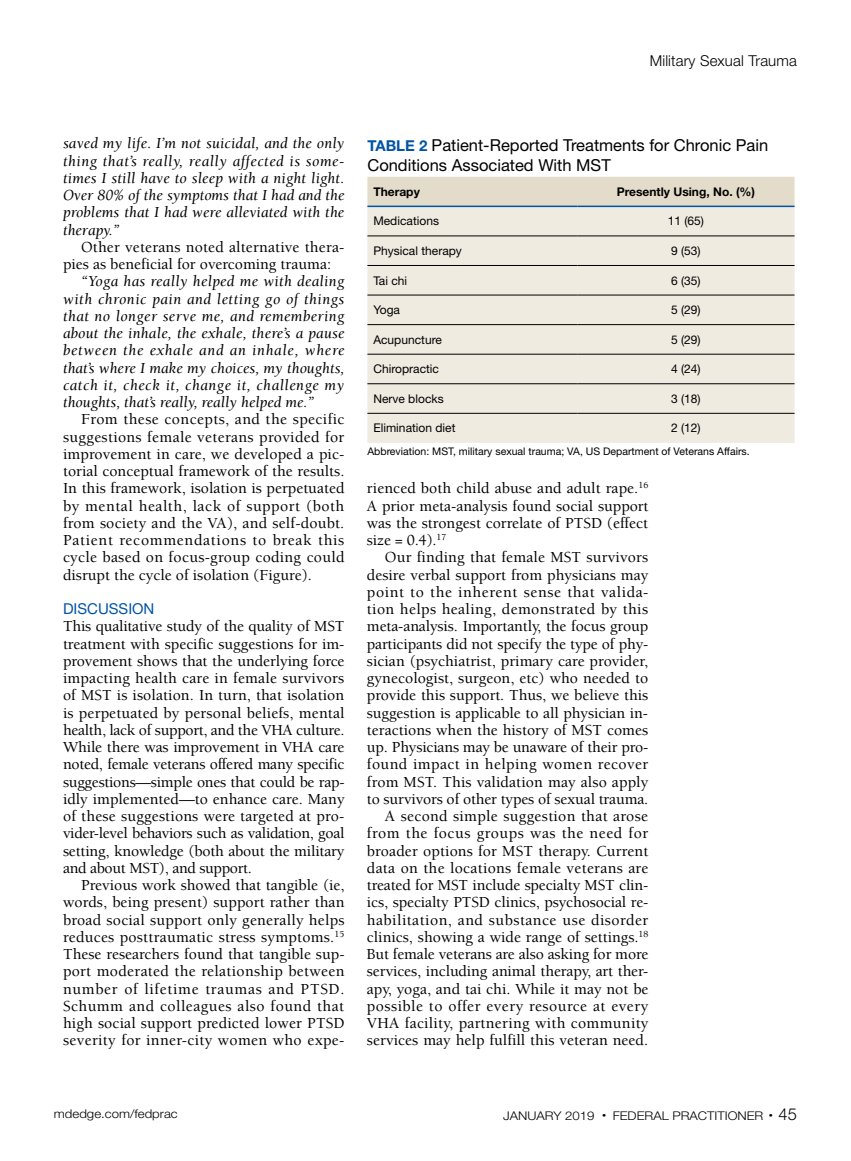
<style>
.page{position:relative;width:851px;height:1161px;background:#fff}
.page>*{position:absolute;margin:0;border:0;box-sizing:border-box;transform-origin:0 0}
.t1{font:16.5px/19.5px "Helvetica Neue LT Std";color:#000}
.t2{font:500 15.75px/17.2px "Berkeley Std";color:#000;text-align:justify}
.t3{font:italic 15.75px/17.2px "Berkeley Std";letter-spacing:.005em;color:#000;text-align:justify}
.t4{font:300 15px "Helvetica Neue LT Std";letter-spacing:.01em;color:#000}
.t5{font:15px "Helvetica Neue LT Std";color:#0054a6}
.t6{font:12px "Helvetica Neue LT Std";color:#000}
.t7{font:300 12px "Helvetica Neue LT Std";color:#000;scale:1.1 1}
.t8{font:700 12px "Helvetica Neue LT Std";color:#000}
.t9{font:10.5px "Helvetica Neue LT Std";color:#000}
.s1{font-weight:700;font-size:15px;color:#0054a6}
.s2{font-size:16.5px}
</style>
<div class="page">
<div style="left:367px;top:177px;width:427px;height:29px;background:#e4dcca"></div>
<div style="left:367px;top:207px;width:427px;height:236px;background:#efebe1"></div>
<hr style="left:367px;top:236px;width:210px;height:1px;background:#000">
<hr style="left:577px;top:236px;width:217px;height:1px;background:#000">
<hr style="left:367px;top:265px;width:210px;height:1px;background:#000">
<hr style="left:577px;top:265px;width:217px;height:1px;background:#000">
<hr style="left:367px;top:295px;width:210px;height:1px;background:#000">
<hr style="left:577px;top:295px;width:217px;height:1px;background:#000">
<hr style="left:367px;top:324px;width:210px;height:1px;background:#000">
<hr style="left:577px;top:324px;width:217px;height:1px;background:#000">
<hr style="left:367px;top:354px;width:210px;height:1px;background:#000">
<hr style="left:577px;top:354px;width:217px;height:1px;background:#000">
<hr style="left:367px;top:384px;width:210px;height:1px;background:#000">
<hr style="left:577px;top:384px;width:217px;height:1px;background:#000">
<hr style="left:367px;top:413px;width:210px;height:1px;background:#000">
<hr style="left:577px;top:413px;width:217px;height:1px;background:#000">
<hr style="left:367px;top:206px;width:210px;height:1px;background:#0054a6">
<hr style="left:577px;top:206px;width:217px;height:1px;background:#0054a6">
<p class="t4" style="left:649px;top:52px;width:149px">Military Sexual Trauma</p>
<p class="t3" style="left:63px;top:135px;width:283px">saved my life. I’m not suicidal, and the only thing that’s really, really affected is some&shy;times I still have to sleep with a night light.<br>Over 80% of the symptoms that I had and the problems that I had were alleviated with the therapy.”</p>
<p class="t2" style="left:63px;top:239px;width:283px;text-indent:18px">Other veterans noted alternative thera&shy;pies as beneficial for overcoming trauma:</p>
<p class="t3" style="left:63px;top:273px;width:283px;text-indent:18px">“Yoga has really helped me with dealing with chronic pain and letting go of things that no longer serve me, and remembering about the inhale, the exhale, there’s a pause between the exhale and an inhale, where that’s where I make my choices, my thoughts, catch it, check it, change it, challenge my thoughts, that’s really, really helped me.”</p>
<p class="t2" style="left:63px;top:411px;width:283px;text-indent:18px">From these concepts, and the specific suggestions female veterans provided for improvement in care, we developed a pic&shy;torial conceptual framework of the results.<br>In this framework, isolation is perpetuated by mental health, lack of support (both from society and the VA), and self-doubt.<br>Patient recommendations to break this cycle based on focus-group coding could disrupt the cycle of isolation (Figure).</p>
<p class="t5" style="left:63px;top:600px;width:93px">DISCUSSION</p>
<p class="t2" style="left:63px;top:618px;width:283px">This qualitative study of the quality of MST treatment with specific suggestions for im&shy;provement shows that the underlying force impacting health care in female survivors of MST is isolation. In turn, that isolation is perpetuated by personal beliefs, mental health, lack of support, and the VHA culture.<br>While there was improvement in VHA care noted, female veterans offered many specific suggestions—simple ones that could be rap&shy;idly implemented—to enhance care. Many of these suggestions were targeted at pro&shy;vider-level behaviors such as validation, goal setting, knowledge (both about the military and about MST), and support.</p>
<p class="t2" style="left:63px;top:877px;width:283px;text-indent:18px">Previous work showed that tangible (ie, words, being present) support rather than broad social support only generally helps reduces posttraumatic stress symptoms.<sup>15<br></sup>These researchers found that tangible sup&shy;port moderated the relationship between number of lifetime traumas and PTSD.<br>Schumm and colleagues also found that high social support predicted lower PTSD severity for inner-city women who expe-</p>
<p class="t1" style="left:367px;top:135px;width:402px"><span class="s1">TABLE 2</span> Patient-Reported Treatments for Chronic Pain<br>Conditions Associated With MST</p>
<p class="t8" style="left:373px;top:184px;width:48px">Therapy</p>
<p class="t8" style="left:616px;top:184px;width:140px">Presently Using, No. (%)</p>
<p class="t6" style="left:373px;top:214px;width:67px">Medications</p>
<p class="t6" style="left:667px;top:214px;width:38px">11 (65)</p>
<p class="t6" style="left:373px;top:244px;width:90px">Physical therapy</p>
<p class="t6" style="left:671px;top:244px;width:31px">9 (53)</p>
<p class="t6" style="left:373px;top:273px;width:35px">Tai chi</p>
<p class="t6" style="left:671px;top:273px;width:31px">6 (35)</p>
<p class="t6" style="left:373px;top:303px;width:28px">Yoga</p>
<p class="t6" style="left:671px;top:303px;width:31px">5 (29)</p>
<p class="t6" style="left:373px;top:332px;width:70px">Acupuncture</p>
<p class="t6" style="left:671px;top:332px;width:31px">5 (29)</p>
<p class="t6" style="left:373px;top:362px;width:67px">Chiropractic</p>
<p class="t6" style="left:671px;top:362px;width:31px">4 (24)</p>
<p class="t6" style="left:373px;top:391px;width:72px">Nerve blocks</p>
<p class="t6" style="left:671px;top:391px;width:31px">3 (18)</p>
<p class="t6" style="left:373px;top:421px;width:84px">Elimination diet</p>
<p class="t6" style="left:671px;top:421px;width:31px">2 (12)</p>
<p class="t9" style="left:367px;top:445px;width:384px">Abbreviation: MST, military sexual trauma; VA, US Department of Veterans Affairs.</p>
<p class="t2" style="left:367px;top:480px;width:283px">rienced both child abuse and adult rape.<sup>16<br></sup>A prior meta-analysis found social support was the strongest correlate of PTSD (effect size = 0.4).<sup>17</sup></p>
<p class="t2" style="left:367px;top:549px;width:283px;text-align:right">Our finding that female MST survivors desire verbal support from physicians may point to the inherent sense that valida&shy;tion helps healing, demonstrated by this meta-analysis. Importantly, the focus group participants did not specify the type of phy&shy;sician (psychiatrist, primary care provider, gynecologist, surgeon, etc) who needed to provide this support. Thus, we believe this suggestion is applicable to all physician in&shy;teractions when the history of MST comes up. Physicians may be unaware of their pro&shy;found impact in helping women recover from MST. This validation may also apply to survivors of other types of sexual trauma.<br>A second simple suggestion that arose from the focus groups was the need for broader options for MST therapy. Current data on the locations female veterans are treated for MST include specialty MST clin&shy;ics, specialty PTSD clinics, psychosocial re&shy;habilitation, and substance use disorder clinics, showing a wide range of settings.<sup>18<br></sup>But female veterans are also asking for more services, including animal therapy, art ther&shy;apy, yoga, and tai chi. While it may not be possible to offer every resource at every VHA facility, partnering with community services may help fulfill this veteran need.</p>
<p class="t7" style="left:54px;top:1107px;width:114px">mdedge.com/fedprac</p>
<p class="t7" style="left:503px;top:1109px;width:268px">JANUARY 2019 <sup>•</sup> FEDERAL PRACTITIONER <sup>•</sup> <span class="s2">45</span></p>
</div>
